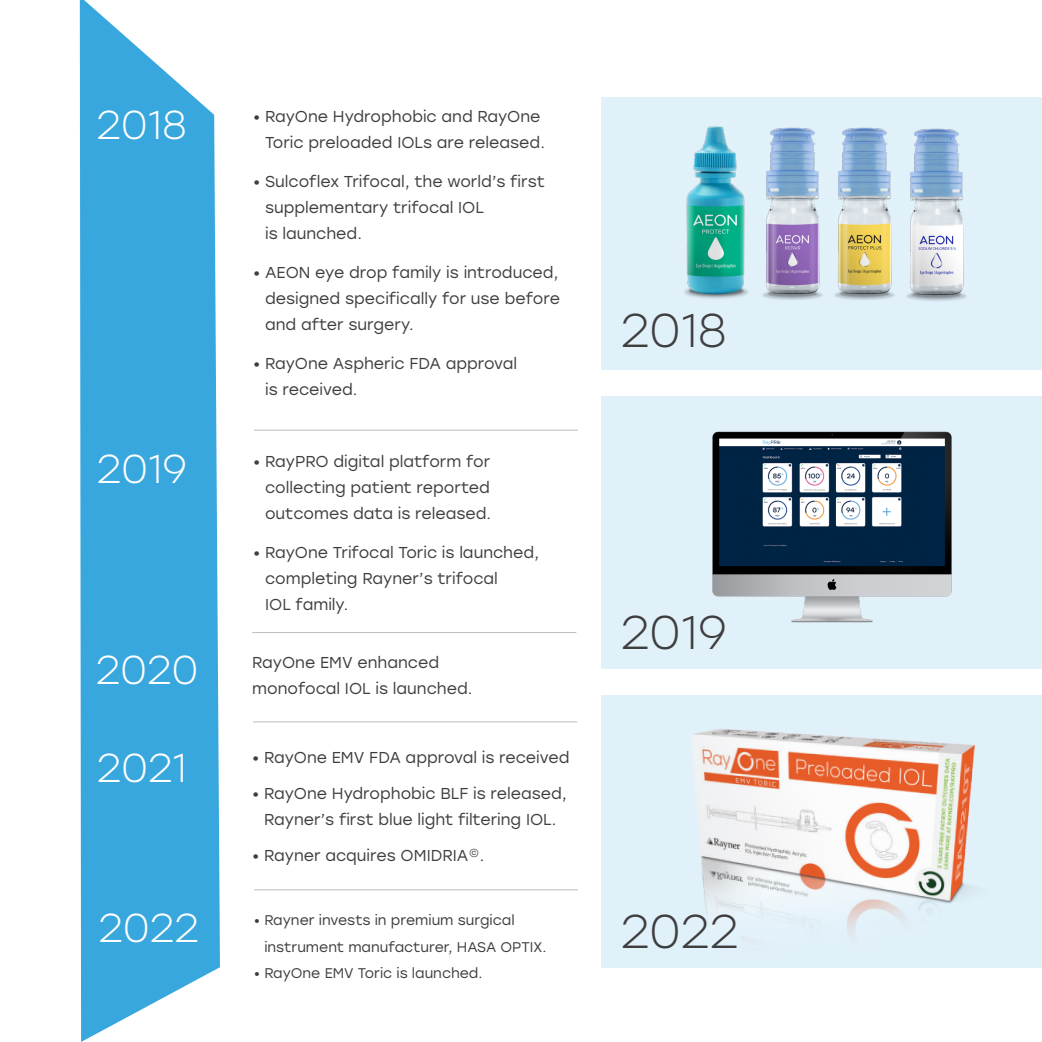
<style>
.page{position:relative;width:1042px;height:1042px;background:#fff}
.page>*{position:absolute;margin:0;border:0;box-sizing:border-box;transform-origin:0 0}
.t1{font:300 47.25px "Stolzl";color:#3e3e3f}
.t2{font:300 40.25px "Stolzl";letter-spacing:-.005em;color:#fff}
.t3{font:15.75px/26.2px "Stolzl";color:#3e3e3f}
.t4{font:14px/26.2px "Stolzl";color:#3e3e3f}
</style>
<div class="page">
<svg style="left:80px;top:0;width:140px;height:1042px;fill:#38a7de"></svg>
<hr style="left:254px;top:889px;width:324px;height:1px;background:#bcbdc0">
<hr style="left:253px;top:721px;width:324px;height:1px;background:#bcbdc0">
<hr style="left:252px;top:632px;width:324px;height:1px;background:#bcbdc0">
<hr style="left:254px;top:430px;width:324px;height:1px;background:#bcbdc0">
<div style="left:601px;top:396px;width:441px;height:272px;background:#e1f1fa"></div>
<div style="left:601px;top:694px;width:441px;height:273px;background:#e1f1fa"></div>
<div style="left:601px;top:97px;width:441px;height:273px;background:#e1f1fa"></div>
<img style="left:627px;top:694px;width:415px;height:274px">
<img style="left:684px;top:126px;width:64px;height:173px">
<img style="left:834px;top:127px;width:60px;height:173px">
<img style="left:762px;top:127px;width:60px;height:173px">
<img style="left:906px;top:128px;width:60px;height:173px">
<img style="left:712px;top:431px;width:240px;height:192px">
<p class="t2" style="left:96px;top:97px;width:92px">2018</p>
<p class="t3" style="left:253px;top:102px;width:293px;text-align:right">• RayOne Hydrophobic and RayOne<br>Toric preloaded IOLs are released.</p>
<p class="t3" style="left:265px;top:167px;width:281px;text-indent:-12px">• Sulcoflex Trifocal, the world’s first supplementary trifocal IOL<br>is launched.</p>
<p class="t3" style="left:265px;top:258px;width:296px;text-align:justify;text-indent:-12px">• AEON eye drop family is introduced, designed specifically for use before and after surgery.</p>
<p class="t3" style="left:265px;top:350px;width:253px;text-indent:-12px">• RayOne Aspheric FDA approval is received.</p>
<p class="t2" style="left:97px;top:441px;width:92px">2019</p>
<p class="t3" style="left:265px;top:447px;width:228px;text-align:justify;text-indent:-12px">• RayPRO digital platform for collecting patient reported outcomes data is released.</p>
<p class="t3" style="left:265px;top:538px;width:275px;text-indent:-12px">• RayOne Trifocal Toric is launched, completing Rayner’s trifocal<br>IOL family.</p>
<p class="t2" style="left:96px;top:643px;width:104px">2020</p>
<p class="t3" style="left:252px;top:649px;width:188px">RayOne EMV enhanced</p>
<p class="t3" style="left:252px;top:675px;width:222px">monofocal IOL is launched.</p>
<p class="t2" style="left:97px;top:740px;width:91px">2021</p>
<p class="t3" style="left:252px;top:743px;width:319px">• RayOne EMV FDA approval is received</p>
<p class="t3" style="left:252px;top:779px;width:316px;text-align:center">• RayOne Hydrophobic BLF is released,<br>Rayner’s first blue light filtering IOL.</p>
<p class="t3" style="left:252px;top:842px;width:234px">• Rayner acquires OMIDRIA©.</p>
<p class="t2" style="left:99px;top:900px;width:102px">2022</p>
<p class="t4" style="left:264px;top:907px;width:284px;text-indent:-11px">• Rayner invests in premium surgical instrument manufacturer, HASA OPTIX.</p>
<p class="t4" style="left:254px;top:959px;width:230px">• RayOne EMV Toric is launched.</p>
<p class="t1" style="left:621px;top:298px;width:107px">2018</p>
<p class="t1" style="left:621px;top:600px;width:107px">2019</p>
<p class="t1" style="left:621px;top:899px;width:120px">2022</p>
</div>
